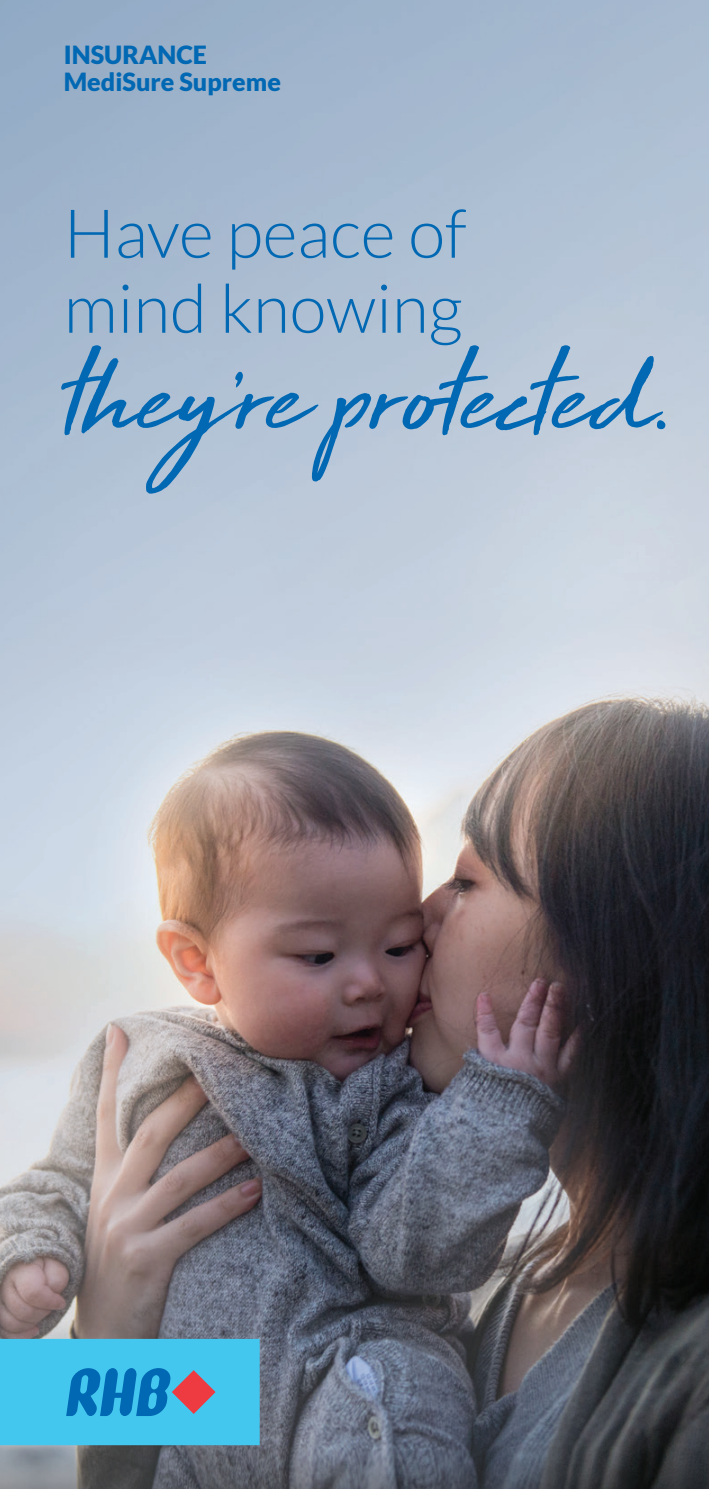
<style>
.page{position:relative;width:709px;height:1489px;background:#fff}
.page>*{position:absolute;margin:0;border:0;box-sizing:border-box;transform-origin:0 0}
.t1{font:137.5px "High Tide";letter-spacing:-.01em;color:#0168b3}
.t2{font:300 67.5px/75px "Lato";color:#0168b3}
.t3{font:900 25px/27.5px "Lato";color:#0168b3}
</style>
<div class="page">
<img style="left:0;top:0;width:709px;height:1488px">
<div style="left:0;top:1338px;width:260px;height:106px;background:#44c7ee"></div>
<svg style="left:66px;top:1368px;width:149px;height:47px"></svg>
<p class="t3" style="left:64px;top:40px;width:219px">INSURANCE<br>MediSure Supreme</p>
<h2 class="t2" style="left:64px;top:196px;width:404px">Have peace of mind knowing</h2>
<h1 class="t1" style="left:64px;top:301px;width:606px">they’re protected.</h1>
</div>
